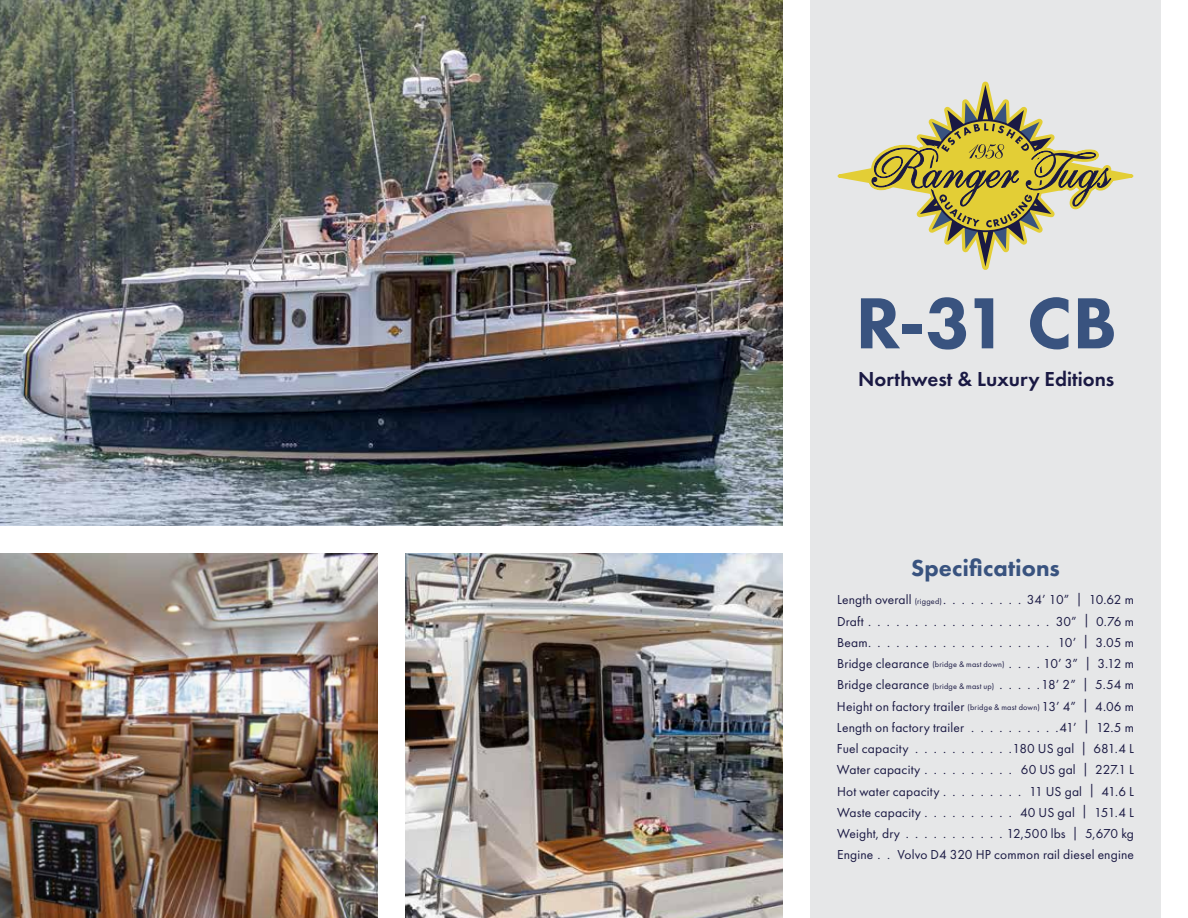
<style>
.page{position:relative;width:1188px;height:918px;background:#fff}
.page>*{position:absolute;margin:0;border:0;box-sizing:border-box;transform-origin:0 0}
.t1{font:800 75px "Futura PT";color:#39537f}
.t2{font:800 24px "Futura PT";color:#39537f}
.t3{font:600 21px "Futura PT";color:#1a1943}
.t4{font:13.5px/21.3px "Futura PT";letter-spacing:.01em;color:#1a1943;text-align:justify}
.s1{font-size:8.25px}
</style>
<div class="page">
<div style="left:810px;top:0;width:351px;height:918px;background:#e6e7e8"></div>
<img style="left:405px;top:554px;width:378px;height:364px">
<img style="left:0;top:554px;width:378px;height:364px">
<img style="left:0;top:0;width:783px;height:526px">
<svg style="left:837px;top:81px;width:297px;height:189px"></svg>
<h1 class="t1" style="left:855px;top:276px;width:263px">R-31 CB</h1>
<h3 class="t3" style="left:858px;top:366px;width:258px">Northwest &amp; Luxury Editions</h3>
<h2 class="t2" style="left:911px;top:553px;width:150px">Specifications</h2>
<p class="t4" style="left:837px;top:589px;width:299px">Length overall <span class="s1">(rigged)</span> . . . . . . . . . 34’ 10” | 10.62 m Draft . . . . . . . . . . . . . . . . . . . . 30” | 0.76 m Beam. . . . . . . . . . . . . . . . . . . . 10’ | 3.05 m Bridge clearance <span class="s1">(bridge &amp; mast down)</span> . . . . 10’ 3” | 3.12 m Bridge clearance <span class="s1">(bridge &amp; mast up)</span> . . . . .18’ 2” | 5.54 m Height on factory trailer <span class="s1">(bridge &amp; mast down)</span> 13’ 4” | 4.06 m Length on factory trailer . . . . . . . . . .41’ | 12.5 m Fuel capacity . . . . . . . . . . .180 US gal | 681.4 L Water capacity . . . . . . . . . . 60 US gal | 227.1 L Hot water capacity . . . . . . . . . 11 US gal | 41.6 L Waste capacity . . . . . . . . . . 40 US gal | 151.4 L Weight, dry . . . . . . . . . . . 12,500 lbs | 5,670 kg Engine . . Volvo D4 320 HP common rail diesel engine</p>
</div>
